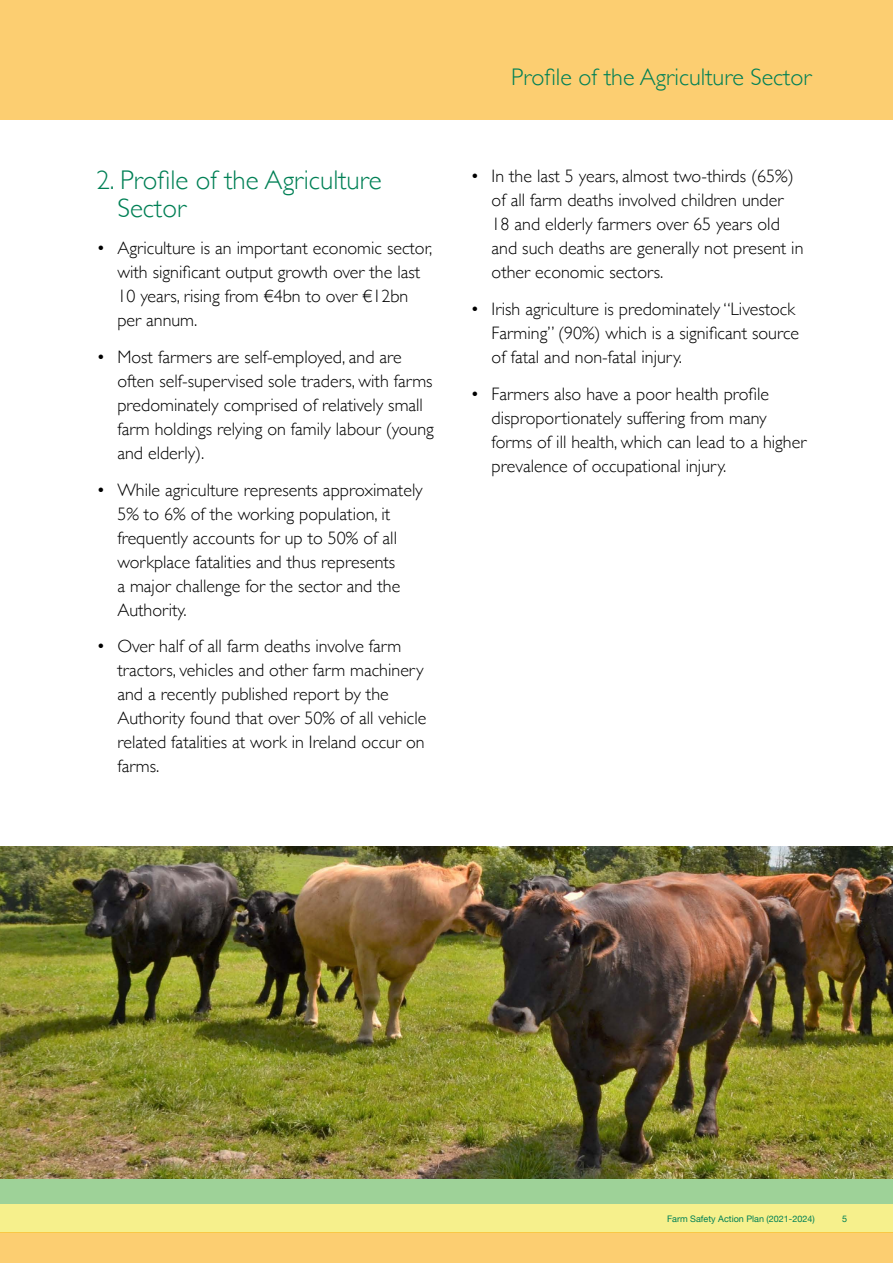
<style>
.page{position:relative;width:893px;height:1263px;background:#fff}
.page>*{position:absolute;margin:0;border:0;box-sizing:border-box;transform-origin:0 0}
.t1{font:300 27px/28.5px "Gill Sans";color:#008055}
.t2{font:300 24px "Gill Sans";color:#008055}
.t3{font:300 18px/24px "Gill Sans";color:#000}
.t4{font:9px "Helvetica Neue";color:#008055}
</style>
<div class="page">
<div style="left:0;top:1178px;width:893px;height:27px;background:#9ed298"></div>
<div style="left:0;top:1204px;width:893px;height:29px;background:#f6f08c"></div>
<div style="left:0;top:1232px;width:893px;height:31px;background:#fcce71"></div>
<div style="left:0;top:0;width:893px;height:120px;background:#fcce71"></div>
<img style="left:0;top:846px;width:893px;height:332px">
<h1 class="t1" style="left:117px;top:164px;width:266px;text-indent:-21px">2. Profile of the Agriculture<br>Sector</h1>
<p class="t3" style="left:117px;top:235px;width:316px;text-indent:-21px">• Agriculture is an important economic sector, with significant output growth over the last 10 years, rising from €4bn to over €12bn per annum.</p>
<p class="t3" style="left:117px;top:344px;width:318px;text-indent:-21px">• Most farmers are self-employed, and are often self-supervised sole traders, with farms predominately comprised of relatively small farm holdings relying on family labour (young and elderly).</p>
<p class="t3" style="left:117px;top:477px;width:307px;text-indent:-21px">• While agriculture represents approximately 5% to 6% of the working population, it frequently accounts for up to 50% of all workplace fatalities and thus represents<br>a major challenge for the sector and the Authority.</p>
<p class="t3" style="left:117px;top:633px;width:310px;text-indent:-21px">• Over half of all farm deaths involve farm tractors, vehicles and other farm machinery and a recently published report by the Authority found that over 50% of all vehicle related fatalities at work in Ireland occur on farms.</p>
<h2 class="t2" style="left:511px;top:58px;width:302px">Profile of the Agriculture Sector</h2>
<p class="t3" style="left:492px;top:164px;width:313px;text-indent:-21px">• In the last 5 years, almost two-thirds (65%) of all farm deaths involved children under 18 and elderly farmers over 65 years old and such deaths are generally not present in other economic sectors.</p>
<p class="t3" style="left:492px;top:296px;width:309px;text-indent:-21px">• Irish agriculture is predominately “Livestock<br>Farming” (90%) which is a significant source of fatal and non-fatal injury.</p>
<p class="t3" style="left:492px;top:381px;width:316px;text-indent:-21px">• Farmers also have a poor health profile disproportionately suffering from many forms of ill health, which can lead to a higher prevalence of occupational injury.</p>
<p class="t4" style="left:667px;top:1212px;width:149px">Farm Safety Action Plan (2021-2024)</p>
<p class="t4" style="left:842px;top:1212px;width:7px">5</p>
</div>
